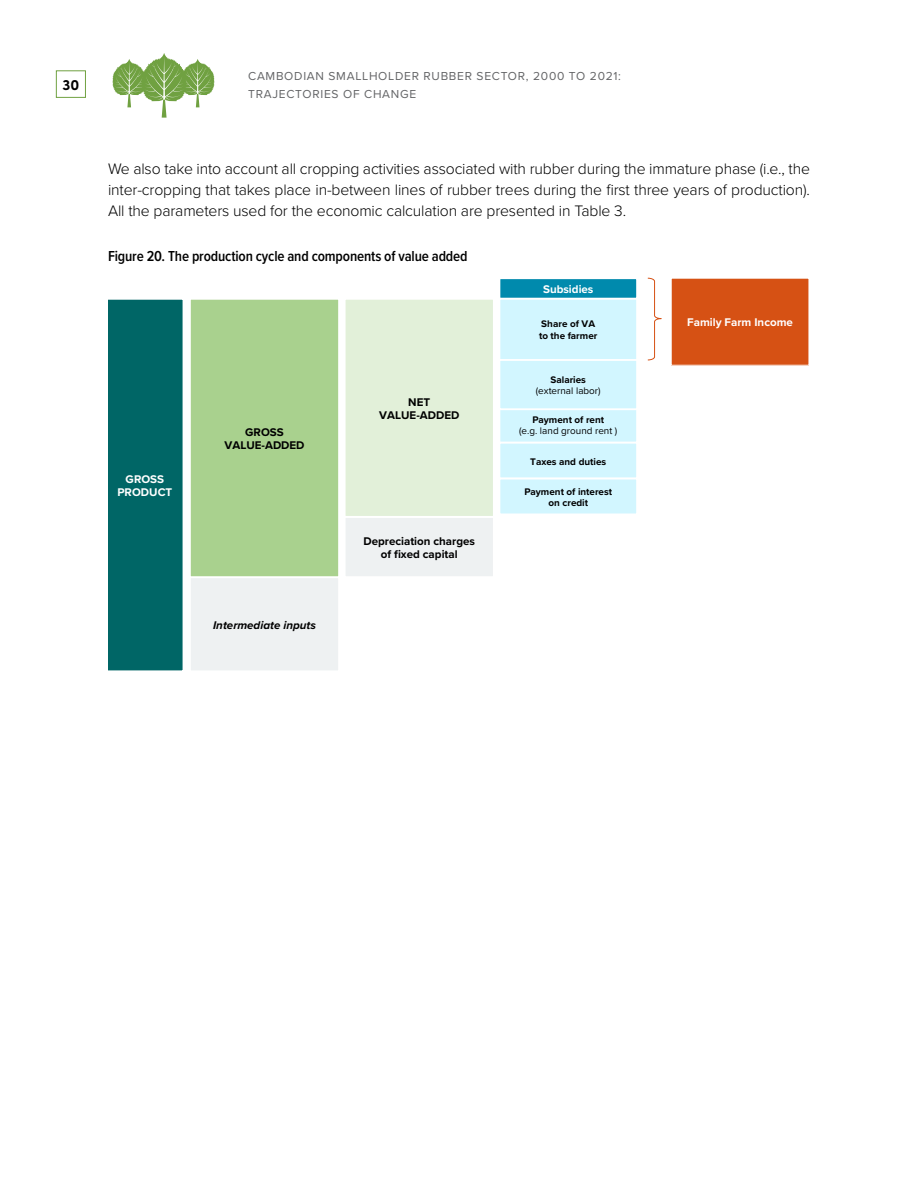
<style>
.page{position:relative;width:918px;height:1188px;background:#fff}
.page>*{position:absolute;margin:0;border:0;box-sizing:border-box;transform-origin:0 0}
.t1{font:300 15.75px/21px "Proxima Nova";letter-spacing:-.01em;color:#000;text-align:justify}
.t2{font:600 15px "Proxima Nova Cond";letter-spacing:-.01em;color:#000}
.t3{font:700 15px "Sofia Pro";color:#000}
.t4{font:12px/18px "Proxima Nova";letter-spacing:.06em;color:#636466}
.t5{font:700 11.55px/13px "Proxima Nova";color:#000;text-align:center}
.t6{font:700 11.55px/13.4px "Proxima Nova";color:#fff;text-align:center}
.t7{font:italic 700 11.55px "Proxima Nova";color:#000}
.t8{font:700 9.9px/11.7px "Proxima Nova";color:#000}
.t9{font:9.9px "Proxima Nova";color:#000}
</style>
<div class="page">
<svg style="left:112px;top:53px;width:103px;height:65px"></svg>
<div style="left:56px;top:71px;width:30px;height:27px;border:1px solid #70a141"></div>
<div style="left:108px;top:299px;width:75px;height:372px;background:#066"></div>
<div style="left:190px;top:577px;width:149px;height:94px;background:#eef1f2"></div>
<div style="left:189px;top:576px;width:151px;height:96px;border:2px solid #fff"></div>
<div style="left:190px;top:299px;width:149px;height:278px;background:#a9d18e"></div>
<div style="left:189px;top:298px;width:151px;height:280px;border:2px solid #fff"></div>
<div style="left:345px;top:517px;width:149px;height:60px;background:#eef1f2"></div>
<div style="left:344px;top:516px;width:151px;height:62px;border:2px solid #fff"></div>
<div style="left:345px;top:299px;width:149px;height:218px;background:#e2f0d9"></div>
<div style="left:344px;top:298px;width:151px;height:220px;border:2px solid #fff"></div>
<div style="left:499px;top:278px;width:138px;height:21px;background:#008aad"></div>
<div style="left:498px;top:277px;width:140px;height:23px;border:2px solid #fff"></div>
<div style="left:499px;top:299px;width:138px;height:61px;background:#d2f6ff"></div>
<div style="left:498px;top:298px;width:140px;height:63px;border:2px solid #fff"></div>
<div style="left:499px;top:407px;width:138px;height:36px;background:#d2f6ff"></div>
<div style="left:498px;top:406px;width:140px;height:38px;border:2px solid #fff"></div>
<div style="left:499px;top:443px;width:138px;height:36px;background:#d2f6ff"></div>
<div style="left:498px;top:442px;width:140px;height:37px;border:2px solid #fff"></div>
<div style="left:499px;top:360px;width:138px;height:49px;background:#d2f6ff"></div>
<div style="left:498px;top:359px;width:140px;height:51px;border:2px solid #fff"></div>
<div style="left:671px;top:278px;width:138px;height:87px;background:#d65114"></div>
<svg style="left:647px;top:277px;width:15px;height:84px"></svg>
<div style="left:499px;top:479px;width:138px;height:35px;background:#d2f6ff"></div>
<div style="left:498px;top:478px;width:140px;height:37px;border:2px solid #fff"></div>
<p class="t3" style="left:63px;top:73px;width:18px">30</p>
<p class="t4" style="left:248px;top:67px;width:374px">CAMBODIAN SMALLHOLDER RUBBER SECTOR, 2000 TO 2021:<br>TRAJECTORIES OF CHANGE</p>
<p class="t1" style="left:108px;top:158px;width:703px">We also take into account all cropping activities associated with rubber during the immature phase (i.e., the inter-cropping that takes place in-between lines of rubber trees during the first three years of production).<br>All the parameters used for the economic calculation are presented in Table 3.</p>
<p class="t2" style="left:108px;top:245px;width:361px">Figure 20. The production cycle and components of value added</p>
<p class="t6" style="left:117px;top:472px;width:56px">GROSS<br>PRODUCT</p>
<p class="t5" style="left:224px;top:425px;width:82px">GROSS<br>VALUE-ADDED</p>
<p class="t7" style="left:213px;top:616px;width:104px">Intermediate inputs</p>
<p class="t5" style="left:379px;top:395px;width:82px">NET<br>VALUE-ADDED</p>
<p class="t5" style="left:363px;top:534px;width:113px">Depreciation charges of fixed capital</p>
<p class="t6" style="left:543px;top:282px;width:52px">Subsidies</p>
<p class="t8" style="left:539px;top:318px;width:60px">Share of VA to the farmer</p>
<p class="t8" style="left:551px;top:373px;width:37px">Salaries</p>
<p class="t9" style="left:536px;top:383px;width:66px">(external labor)</p>
<p class="t8" style="left:532px;top:413px;width:73px">Payment of rent</p>
<p class="t9" style="left:519px;top:424px;width:100px">(e.g. land ground rent )</p>
<p class="t8" style="left:530px;top:455px;width:77px">Taxes and duties</p>
<p class="t8" style="left:524px;top:485px;width:89px;text-align:center">Payment of interest on credit</p>
<p class="t6" style="left:687px;top:316px;width:107px">Family Farm Income</p>
</div>
